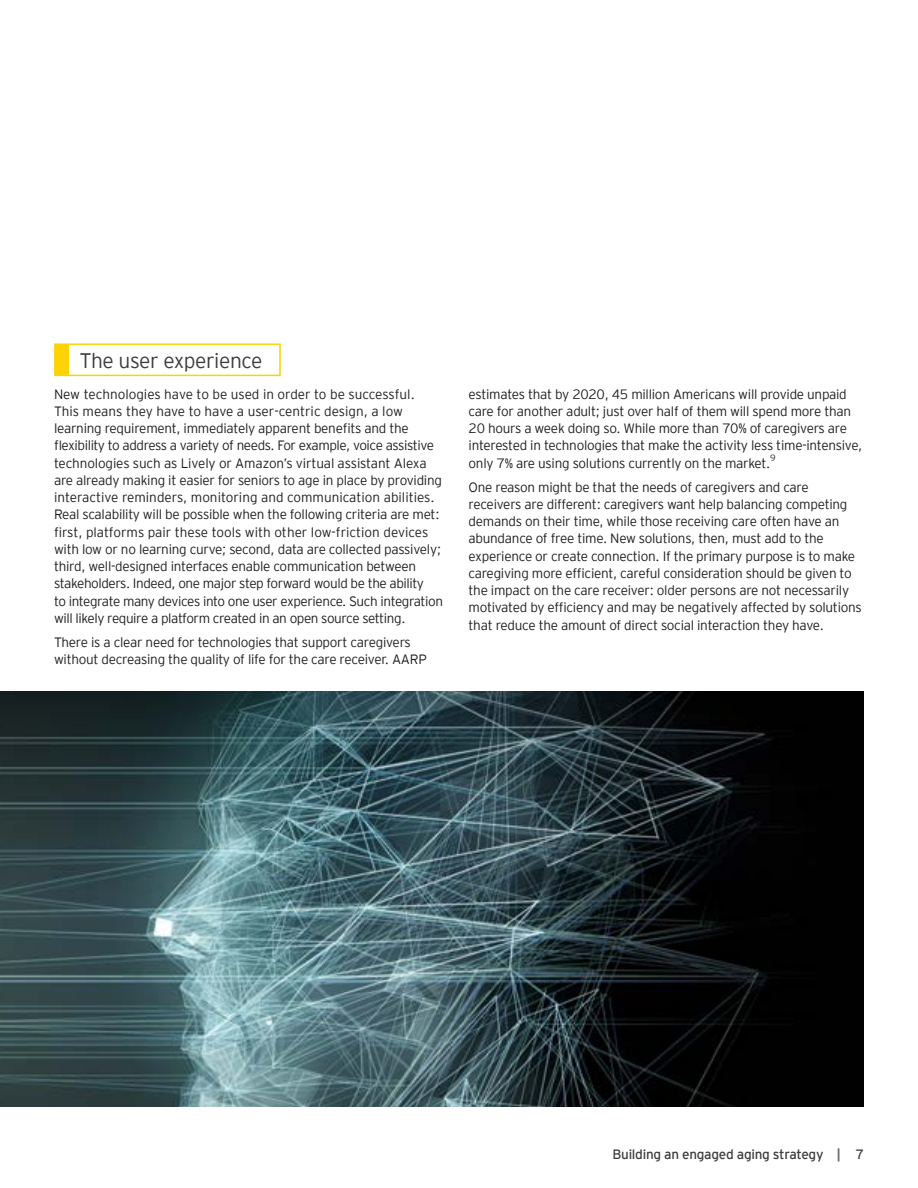
<style>
.page{position:relative;width:918px;height:1188px;background:#fff}
.page>*{position:absolute;margin:0;border:0;box-sizing:border-box;transform-origin:0 0}
.t1{font:300 21px "EY Interstate";letter-spacing:-.02em;color:#3e3e3f}
.t2{font:300 13.5px/17.2px "EY Interstate";letter-spacing:-.02em;color:#231f20}
.t3{font:13.5px "EY Interstate";letter-spacing:-.02em;color:#3e3e3f}
.t4{font:300 9px "EY Interstate";color:#231f20}
.s1{font-weight:700;color:#6c6d70}
</style>
<div class="page">
<div style="left:55px;top:344px;width:14px;height:31px;background:#fed304"></div>
<div style="left:54px;top:343px;width:227px;height:33px;border:2px solid #fed304"></div>
<img style="left:0;top:691px;width:864px;height:416px">
<h1 class="t1" style="left:79px;top:345px;width:185px">The user experience</h1>
<p class="t2" style="left:54px;top:384px;width:391px">New technologies have to be used in order to be successful.<br>This means they have to have a user-centric design, a low learning requirement, immediately apparent benefits and the flexibility to address a variety of needs. For example, voice assistive technologies such as Lively or Amazon’s virtual assistant Alexa are already making it easier for seniors to age in place by providing interactive reminders, monitoring and communication abilities.<br>Real scalability will be possible when the following criteria are met: first, platforms pair these tools with other low-friction devices with low or no learning curve; second, data are collected passively; third, well-designed interfaces enable communication between stakeholders. Indeed, one major step forward would be the ability<br>to integrate many devices into one user experience. Such integration will likely require a platform created in an open source setting.</p>
<p class="t2" style="left:54px;top:633px;width:374px">There is a clear need for technologies that support caregivers without decreasing the quality of life for the care receiver. AARP</p>
<p class="t2" style="left:469px;top:384px;width:395px">estimates that by 2020, 45 million Americans will provide unpaid care for another adult; just over half of them will spend more than 20 hours a week doing so. While more than 70% of caregivers are interested in technologies that make the activity less time-intensive, only 7% are using solutions currently on the market.</p>
<p class="t4" style="left:770px;top:452px;width:7px">9</p>
<p class="t2" style="left:469px;top:477px;width:395px">One reason might be that the needs of caregivers and care receivers are different: caregivers want help balancing competing demands on their time, while those receiving care often have an abundance of free time. New solutions, then, must add to the experience or create connection. If the primary purpose is to make caregiving more efficient, careful consideration should be given to the impact on the care receiver: older persons are not necessarily motivated by efficiency and may be negatively affected by solutions that reduce the amount of direct social interaction they have.</p>
<p class="t3" style="left:613px;top:1145px;width:252px">Building an engaged aging strategy <span class="s1">|</span> 7</p>
</div>
